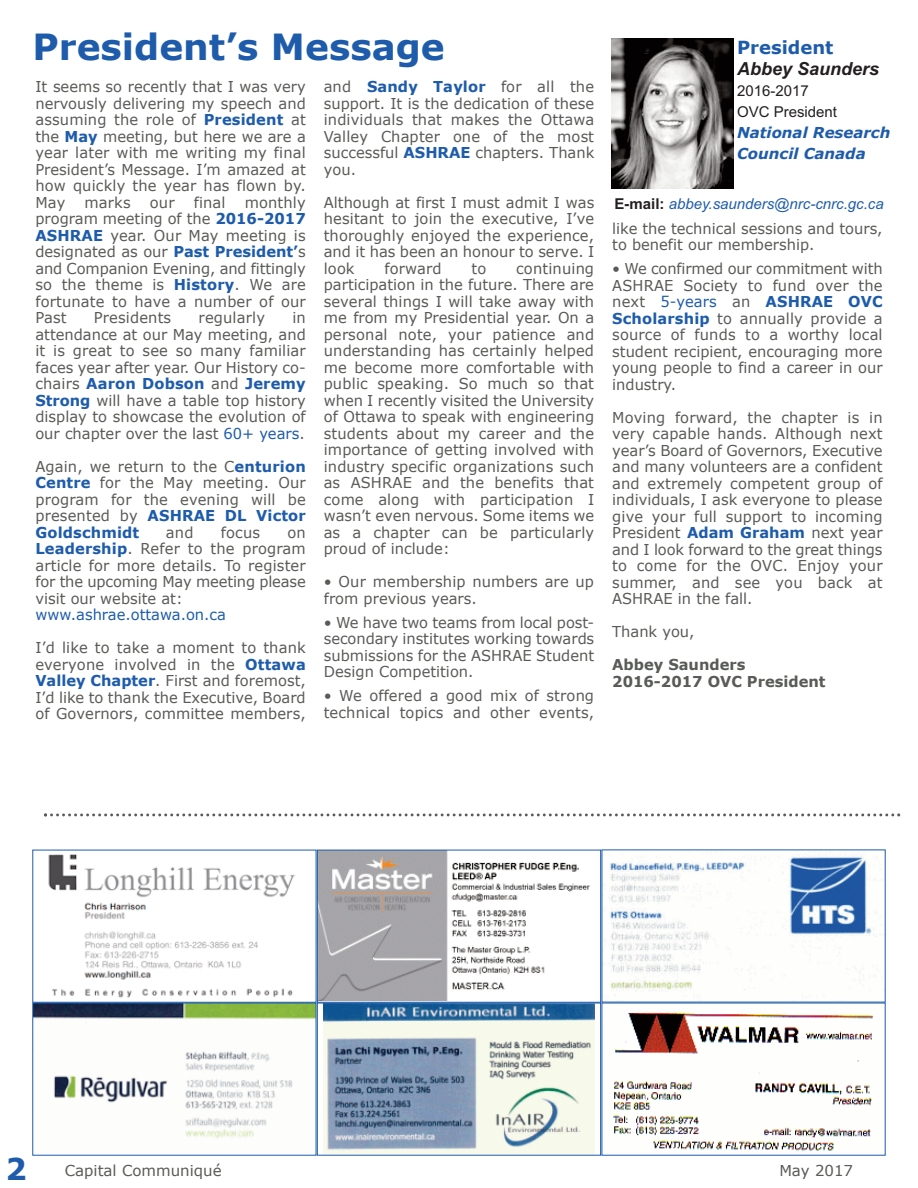
<style>
.page{position:relative;width:918px;height:1188px;background:#fff}
.page>*{position:absolute;margin:0;border:0;box-sizing:border-box;transform-origin:0 0}
.t1{font:700 36px "Verdana";color:#1e5cab}
.t2{font:700 30px "Verdana";color:#1e5cab}
.t3{font:italic 700 18px "Arial";color:#231f20}
.t4{font:700 18px "Verdana";color:#1e5cab}
.t5{font:15px/16.5px "Verdana";color:#595b57;text-align:justify}
.t6{font:italic 15px "Arial";color:#1e5cab}
.t7{font:700 15px/16.5px "Verdana";color:#595b57}
.t8{font:italic 700 15px/21px "Verdana";color:#1e5cab}
.t9{font:15px "Verdana";color:#1e5cab}
.t10{font:15px/21px "Arial";color:#231f20}
.s1{font-weight:700;color:#1e5cab}
.s2{color:#1e5cab}
.s3{font-weight:700;font-style:normal;color:#231f20}
</style>
<div class="page">
<img style="left:34px;top:1005px;width:280px;height:134px">
<div style="left:32px;top:1003px;width:284px;height:153px;border:1px solid #1e5cab"></div>
<img style="left:602px;top:1002px;width:283px;height:149px">
<img style="left:323px;top:1005px;width:272px;height:149px">
<div style="left:317px;top:1003px;width:284px;height:153px;border:1px solid #1e5cab"></div>
<img style="left:612px;top:38px;width:122px;height:151px">
<img style="left:48px;top:854px;width:247px;height:144px">
<div style="left:32px;top:850px;width:284px;height:153px;border:1px solid #1e5cab"></div>
<img style="left:319px;top:852px;width:271px;height:149px">
<div style="left:317px;top:850px;width:284px;height:153px;border:1px solid #1e5cab"></div>
<svg style="left:610px;top:853px;width:274px;height:139px"></svg>
<svg style="left:44px;top:813px;width:856px;height:3px"></svg>
<h1 class="t1" style="left:32px;top:24px;width:414px">President’s Message</h1>
<p class="t5" style="left:35px;top:78px;width:272px">It seems so recently that I was very nervously delivering my speech and assuming the role of <span class="s1">President</span> at the <span class="s1">May</span> meeting, but here we are a year later with me writing my final President’s Message. I’m amazed at how quickly the year has flown by.<br>May</p>
<p class="t5" style="left:85px;top:194px;width:48px">marks</p>
<p class="t5" style="left:150px;top:194px;width:26px">our</p>
<p class="t5" style="left:194px;top:194px;width:33px">final</p>
<p class="t5" style="left:35px;top:194px;width:272px;text-indent:209px">monthly program meeting of the <span class="s1">2016-2017<br>ASHRAE</span> year. Our May meeting is designated as our <span class="s1">Past President’</span>s and Companion Evening, and fittingly so the theme is <span class="s1">History</span>. We are fortunate to have a number of our Past</p>
<p class="t5" style="left:94px;top:309px;width:79px">Presidents</p>
<p class="t5" style="left:199px;top:309px;width:68px">regularly</p>
<p class="t5" style="left:35px;top:309px;width:272px;text-indent:257px">in attendance at our May meeting, and it is great to see so many familiar faces year after year. Our History co&shy;chairs <span class="s1">Aaron Dobson</span> and <span class="s1">Jeremy Strong</span> will have a table top history display to showcase the evolution of our chapter over the last <span class="s2">60+ years</span>.</p>
<p class="t5" style="left:35px;top:458px;width:272px">Again, we return to the C<span class="s1">enturion Centre</span> for the May meeting. Our program for the evening will be presented by <span class="s1">ASHRAE DL Victor Goldschmidt</span></p>
<p class="t5" style="left:166px;top:524px;width:29px">and</p>
<p class="t5" style="left:221px;top:524px;width:41px">focus</p>
<p class="t5" style="left:35px;top:524px;width:272px;text-indent:252px">on <span class="s1">Leadership</span>. Refer to the program article for more details. To register for the upcoming May meeting please visit our website at:</p>
<p class="t9" style="left:35px;top:605px;width:192px">www.ashrae.ottawa.on.ca</p>
<p class="t5" style="left:35px;top:639px;width:272px">I’d like to take a moment to thank everyone involved in the <span class="s1">Ottawa Valley Chapter</span>. First and foremost, I’d like to thank the Executive, Board of Governors, committee members,</p>
<p class="t5" style="left:324px;top:78px;width:272px">and <span class="s1">Sandy Taylor</span> for all the support. It is the dedication of these individuals that makes the Ottawa Valley Chapter one of the most successful <span class="s1">ASHRAE</span> chapters. Thank you.</p>
<p class="t5" style="left:324px;top:194px;width:272px">Although at first I must admit I was hesitant to join the executive, I’ve thoroughly enjoyed the experience, and it has been an honour to serve. I look</p>
<p class="t5" style="left:385px;top:260px;width:59px">forward</p>
<p class="t5" style="left:472px;top:260px;width:16px">to</p>
<p class="t5" style="left:324px;top:260px;width:272px;text-indent:192px">continuing participation in the future. There are several things I will take away with me from my Presidential year. On a personal note, your patience and understanding has certainly helped me become more comfortable with public speaking. So much so that when I recently visited the University of Ottawa to speak with engineering students about my career and the importance of getting involved with industry specific organizations such as ASHRAE and the benefits that come along with participation I wasn’t even nervous. Some items we as a chapter can be particularly proud of include:</p>
<p class="t5" style="left:324px;top:573px;width:272px">• Our membership numbers are up from previous years.</p>
<p class="t5" style="left:324px;top:614px;width:272px">• We have two teams from local post&shy;secondary institutes working towards submissions for the ASHRAE Student Design Competition.</p>
<p class="t5" style="left:324px;top:687px;width:272px">• We offered a good mix of strong technical topics and other events,</p>
<p class="t4" style="left:737px;top:36px;width:98px">President</p>
<p class="t3" style="left:737px;top:58px;width:144px">Abbey Saunders</p>
<p class="t10" style="left:737px;top:80px;width:102px">2016-2017<br>OVC President</p>
<p class="t8" style="left:737px;top:121px;width:155px">National Research<br>Council Canada</p>
<p class="t6" style="left:615px;top:195px;width:271px"><span class="s3">E-mail:</span> abbey.saunders@nrc-cnrc.gc.ca</p>
<p class="t5" style="left:612px;top:220px;width:272px">like the technical sessions and tours, to benefit our membership.</p>
<p class="t5" style="left:612px;top:260px;width:272px">• We confirmed our commitment with ASHRAE Society to fund over the next <span class="s2">5-years</span> an <span class="s1">ASHRAE OVC Scholarship</span> to annually provide a source of funds to a worthy local student recipient, encouraging more young people to find a career in our industry.</p>
<p class="t5" style="left:612px;top:409px;width:272px">Moving forward, the chapter is in very capable hands. Although next year’s Board of Governors, Executive and many volunteers are a confident and extremely competent group of individuals, I ask everyone to please give your full support to incoming President <span class="s1">Adam Graham</span> next year and I look forward to the great things to come for the OVC. Enjoy your summer, and see you back at ASHRAE in the fall.</p>
<p class="t5" style="left:612px;top:623px;width:84px">Thank you,</p>
<p class="t7" style="left:612px;top:656px;width:215px">Abbey Saunders<br>2016-2017 OVC President</p>
<h2 class="t2" style="left:6px;top:1150px;width:23px">2</h2>
<p class="t5" style="left:65px;top:1162px;width:158px">Capital Communiqué</p>
<p class="t5" style="left:779px;top:1162px;width:75px">May 2017</p>
</div>
